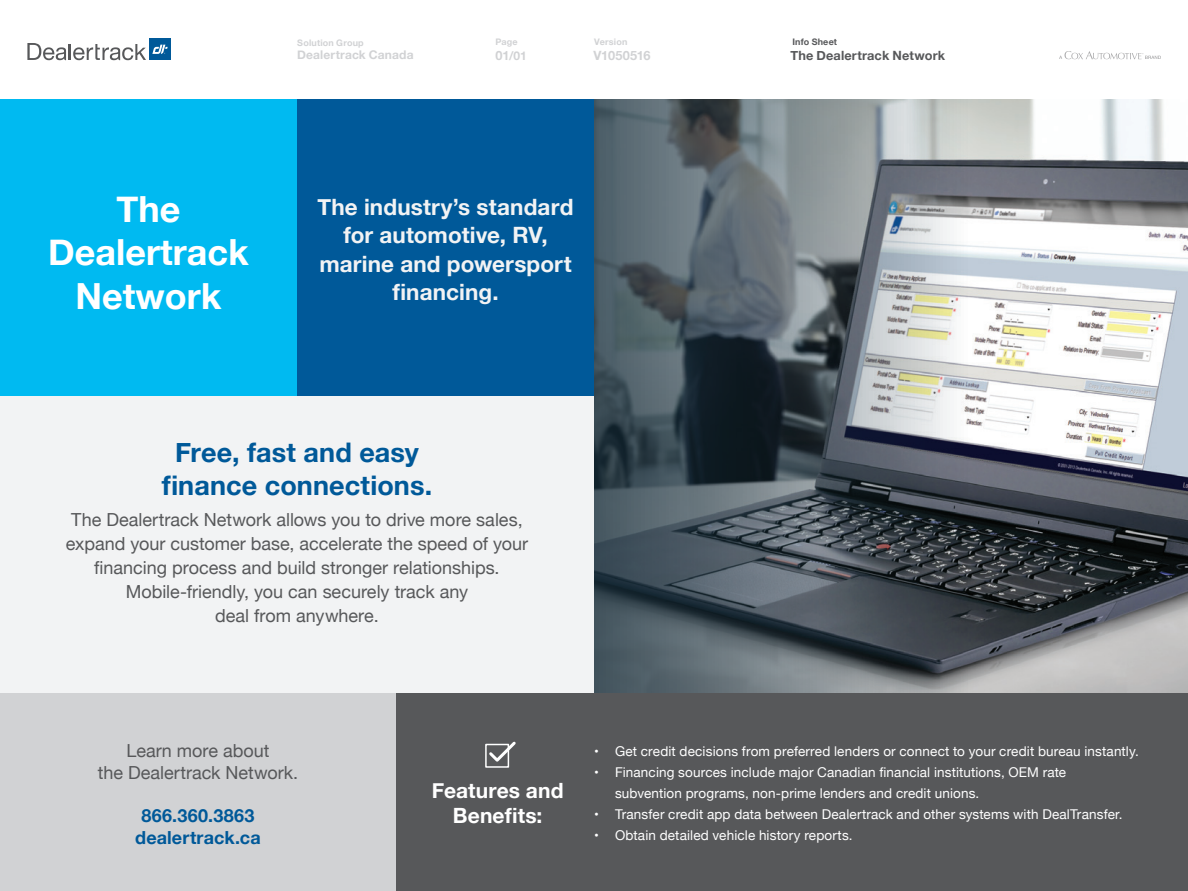
<style>
.page{position:relative;width:1188px;height:891px;background:#fff}
.page>*{position:absolute;margin:0;border:0;box-sizing:border-box;transform-origin:0 0}
.t1{font:700 36px/43.2px "Helvetica Neue";color:#fff;text-align:center}
.t2{font:700 27px/33px "Helvetica Neue";letter-spacing:.005em;color:#005999;text-align:center}
.t3{font:700 22.5px/28.5px "Helvetica Neue";letter-spacing:.005em;color:#f2f3f4;text-align:center}
.t4{font:700 21px/25.2px "Helvetica Neue";letter-spacing:.005em;color:#fff;text-align:center}
.t5{font:18px/24px "Helvetica Neue";color:#57585a;text-align:center}
.t6{font:700 18px/21.6px "Helvetica Neue";letter-spacing:.01em;color:#005999;text-align:center}
.t7{font:13.5px/21px "Helvetica Neue";letter-spacing:.01em;color:#fff}
.t8{font:700 12.75px "Helvetica Neue";letter-spacing:.01em;color:#57585a}
.t9{font:700 12.75px "Helvetica Neue";letter-spacing:-.01em;color:#d1d2d4}
.t10{font:700 12px "Helvetica Neue";letter-spacing:.01em;color:#d1d2d4}
.t11{font:700 9px "Helvetica Neue";letter-spacing:.02em;color:#d1d2d4}
.t12{font:700 9px "Helvetica Neue";letter-spacing:.02em;color:#57585a}
.s1{font-size:12.75px}
</style>
<div class="page">
<div style="left:0;top:396px;width:594px;height:297px;background:#f2f3f4"></div>
<div style="left:396px;top:693px;width:792px;height:198px;background:#57585a"></div>
<div style="left:0;top:693px;width:396px;height:198px;background:#d1d2d4"></div>
<div style="left:0;top:99px;width:297px;height:297px;background:#00baf1"></div>
<div style="left:297px;top:99px;width:297px;height:297px;background:#005999"></div>
<div style="left:485px;top:744px;width:24px;height:24px;border:2px solid #fff"></div>
<svg style="left:486px;top:741px;width:30px;height:23px"></svg>
<svg style="left:594px;top:99px;width:594px;height:594px;background:#777f84"></svg>
<svg style="left:27px;top:43px;width:119px;height:17px"></svg>
<div style="left:149px;top:39px;width:22px;height:21px;background:#005999"></div>
<svg style="left:152px;top:45px;width:16px;height:9px"></svg>
<svg style="left:1059px;top:51px;width:102px;height:8px"></svg>
<p class="t11" style="left:297px;top:36px;width:68px">Solution Group</p>
<p class="t10" style="left:297px;top:46px;width:118px">Dealertrack Canada</p>
<p class="t11" style="left:495px;top:35px;width:24px">Page</p>
<p class="t10" style="left:495px;top:46px;width:33px"><span class="s1">01</span>/01</p>
<p class="t11" style="left:594px;top:35px;width:35px">Version</p>
<p class="t9" style="left:593px;top:45px;width:59px">V1050516</p>
<p class="t12" style="left:792px;top:35px;width:46px">Info Sheet</p>
<p class="t8" style="left:790px;top:45px;width:156px">The Dealertrack Network</p>
<h1 class="t1" style="left:48px;top:189px;width:202px">The<br>Dealertrack<br>Network</h1>
<h3 class="t3" style="left:318px;top:193px;width:257px">The industry’s standard for automotive, RV, marine and powersport financing.</h3>
<h2 class="t2" style="left:162px;top:437px;width:272px">Free, fast and easy finance connections.</h2>
<h3 class="t5" style="left:66px;top:509px;width:464px">The Dealertrack Network allows you to drive more sales, expand your customer base, accelerate the speed of your financing process and build stronger relationships.<br>Mobile-friendly, you can securely track any<br>deal from anywhere.</h3>
<h3 class="t5" style="left:98px;top:741px;width:202px;line-height:21.6px">Learn more about<br>the Dealertrack Network.</h3>
<h3 class="t6" style="left:135px;top:805px;width:127px">866.360.3863 dealertrack.ca</h3>
<h3 class="t4" style="left:432px;top:778px;width:133px">Features and<br>Benefits:</h3>
<p class="t7" style="left:594px;top:742px;width:546px">• Get credit decisions from preferred lenders or connect to your credit bureau instantly.</p>
<p class="t7" style="left:615px;top:763px;width:453px;text-indent:-21px">• Financing sources include major Canadian financial institutions, OEM rate subvention programs, non-prime lenders and credit unions.</p>
<p class="t7" style="left:594px;top:805px;width:530px">• Transfer credit app data between Dealertrack and other systems with DealTransfer.</p>
<p class="t7" style="left:594px;top:826px;width:260px">• Obtain detailed vehicle history reports.</p>
</div>
